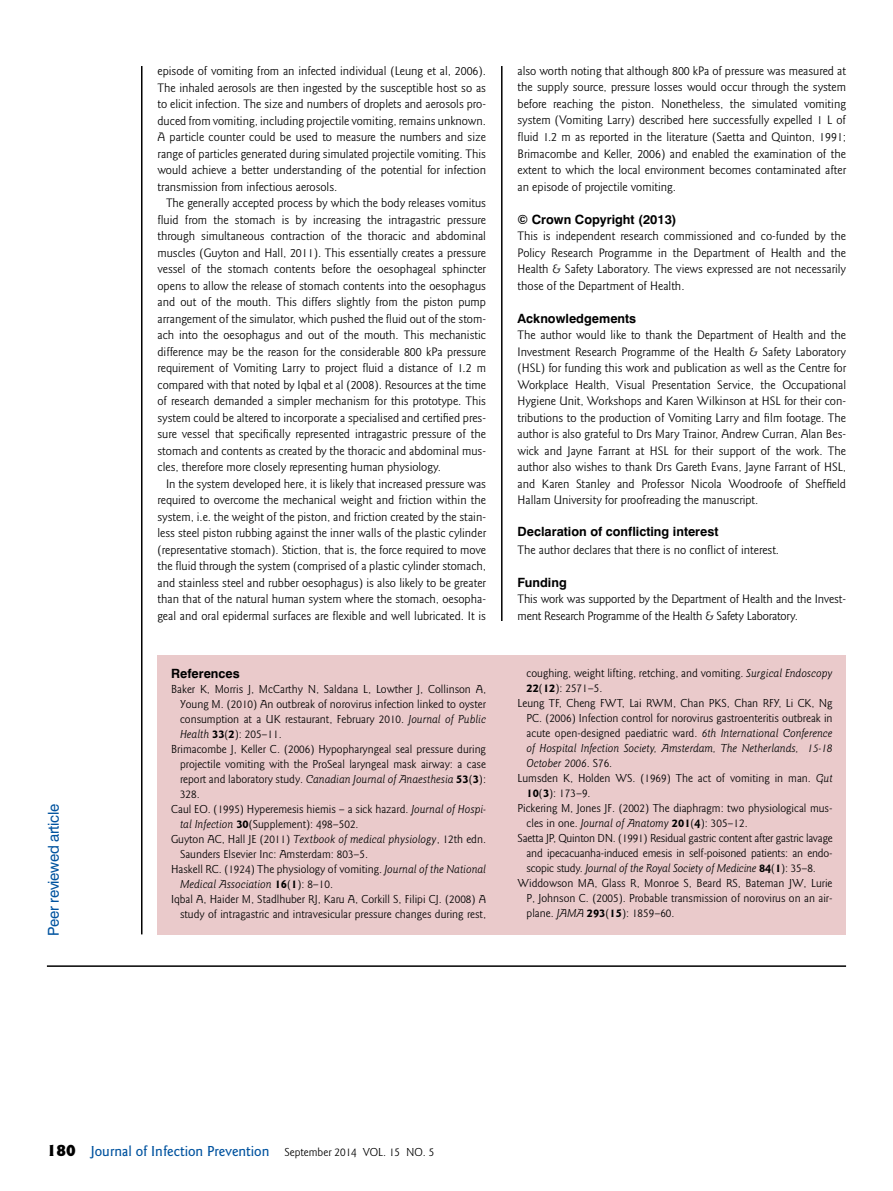
<style>
.page{position:relative;width:893px;height:1191px;background:#fff}
.page>*{position:absolute;margin:0;border:0;box-sizing:border-box;transform-origin:0 0}
.t1{font:500 15px "Goudy Sans Std";color:#00539f}
.t2{font:15px "Swiss 721 BT";letter-spacing:-.025em;color:#00539f}
.t3{font:12.75px/16.5px "Goudy Sans Std";color:#000;text-align:justify}
.t4{font:700 12.75px "Swiss 721 BT";color:#000}
.t5{font:12px "Goudy Sans Std";color:#000}
.t6{font:italic 12px "Goudy Sans Std";color:#000}
.s1{font-style:italic}
.s2{font-weight:700}
.s3{font-weight:700;font-style:normal}
.s4{font-style:normal}
.s5{font-weight:900;font-size:18px;color:#000}
.s6{font-weight:400;font-size:12px;color:#000}
</style>
<div class="page">
<hr style="left:141px;top:66px;width:1px;height:868px;background:#000">
<hr style="left:501px;top:66px;width:1px;height:555px;background:#000">
<hr style="left:47px;top:965px;width:799px;height:2px;background:#000">
<div style="left:158px;top:654px;width:688px;height:280px;background:#eacacb"></div>
<p class="t2" style="left:45px;top:935px;width:133px;rotate:-90deg">Peer reviewed article</p>
<p class="t3" style="left:157px;top:63px;width:330px">episode of vomiting from an infected individual (Leung et al, 2006).<br>The inhaled aerosols are then ingested by the susceptible host so as to elicit infection. The size and numbers of droplets and aerosols pro&shy;duced from vomiting, including projectile vomiting, remains unknown.<br>A particle counter could be used to measure the numbers and size range of particles generated during simulated projectile vomiting. This would achieve a better understanding of the potential for infection transmission from infectious aerosols.</p>
<p class="t3" style="left:157px;top:195px;width:330px;text-indent:9px">The generally accepted process by which the body releases vomitus fluid from the stomach is by increasing the intragastric pressure through simultaneous contraction of the thoracic and abdominal muscles (Guyton and Hall, 2011). This essentially creates a pressure vessel of the stomach contents before the oesophageal sphincter opens to allow the release of stomach contents into the oesophagus and out of the mouth. This differs slightly from the piston pump arrangement of the simulator, which pushed the fluid out of the stom&shy;ach into the oesophagus and out of the mouth. This mechanistic difference may be the reason for the considerable 800 kPa pressure requirement of Vomiting Larry to project fluid a distance of 1.2 m compared with that noted by Iqbal et al (2008). Resources at the time of research demanded a simpler mechanism for this prototype. This system could be altered to incorporate a specialised and certified pres&shy;sure vessel that specifically represented intragastric pressure of the stomach and contents as created by the thoracic and abdominal mus&shy;cles, therefore more closely representing human physiology.</p>
<p class="t3" style="left:157px;top:475px;width:330px;text-indent:9px">In the system developed here, it is likely that increased pressure was required to overcome the mechanical weight and friction within the system, i.e. the weight of the piston, and friction created by the stain&shy;less steel piston rubbing against the inner walls of the plastic cylinder (representative stomach). Stiction, that is, the force required to move the fluid through the system (comprised of a plastic cylinder stomach, and stainless steel and rubber oesophagus) is also likely to be greater than that of the natural human system where the stomach, oesopha&shy;geal and oral epidermal surfaces are flexible and well lubricated. It is</p>
<p class="t4" style="left:171px;top:666px;width:70px">References</p>
<p class="t5" style="left:171px;top:682px;width:317px">Baker K, Morris J, McCarthy N, Saldana L, Lowther J, Collinson A,</p>
<p class="t5" style="left:180px;top:697px;width:307px">Young M. (2010) An outbreak of norovirus infection linked to oyster</p>
<p class="t5" style="left:180px;top:712px;width:307px">consumption at a UK restaurant, February 2010. <span class="s1">Journal of Public</span></p>
<p class="t5" style="left:180px;top:727px;width:103px"><span class="s1">Health</span> <span class="s2">33</span>(<span class="s2">2</span>): 205–11.</p>
<p class="t5" style="left:171px;top:742px;width:316px">Brimacombe J, Keller C. (2006) Hypopharyngeal seal pressure during</p>
<p class="t5" style="left:180px;top:757px;width:307px">projectile vomiting with the ProSeal laryngeal mask airway: a case</p>
<p class="t5" style="left:180px;top:772px;width:307px">report and laboratory study. <span class="s1">Canadian Journal of Anaesthesia</span> <span class="s2">53</span>(<span class="s2">3</span>):</p>
<p class="t5" style="left:180px;top:787px;width:21px">328.</p>
<p class="t5" style="left:171px;top:802px;width:316px">Caul EO. (1995) Hyperemesis hiemis – a sick hazard. <span class="s1">Journal of Hospi-</span></p>
<p class="t5" style="left:180px;top:817px;width:180px"><span class="s1">tal Infection</span> <span class="s2">30</span>(Supplement): 498–502.</p>
<p class="t5" style="left:171px;top:832px;width:317px">Guyton AC, Hall JE (2011) <span class="s1">Textbook of medical physiology</span>, 12th edn.</p>
<p class="t5" style="left:180px;top:847px;width:190px">Saunders Elsevier Inc: Amsterdam: 803–5.</p>
<p class="t5" style="left:171px;top:862px;width:316px">Haskell RC. (1924) The physiology of vomiting. <span class="s1">Journal of the National</span></p>
<p class="t6" style="left:180px;top:878px;width:155px">Medical Association <span class="s3">16</span><span class="s4">(</span><span class="s3">1</span><span class="s4">): 8–10.</span></p>
<p class="t5" style="left:171px;top:892px;width:316px">Iqbal A, Haider M, Stadlhuber RJ, Karu A, Corkill S, Filipi CJ. (2008) A</p>
<p class="t5" style="left:180px;top:907px;width:308px">study of intragastric and intravesicular pressure changes during rest,</p>
<p class="t3" style="left:517px;top:63px;width:330px">also worth noting that although 800 kPa of pressure was measured at the supply source, pressure losses would occur through the system before reaching the piston. Nonetheless, the simulated vomiting system (Vomiting Larry) described here successfully expelled 1 L of fluid 1.2 m as reported in the literature (Saetta and Quinton, 1991; Brimacombe and Keller, 2006) and enabled the examination of the extent to which the local environment becomes contaminated after an episode of projectile vomiting.</p>
<p class="t4" style="left:517px;top:211px;width:161px">© Crown Copyright (2013)</p>
<p class="t3" style="left:517px;top:228px;width:330px">This is independent research commissioned and co-funded by the Policy Research Programme in the Department of Health and the Health &amp; Safety Laboratory. The views expressed are not necessarily those of the Department of Health.</p>
<p class="t4" style="left:517px;top:310px;width:120px">Acknowledgements</p>
<p class="t3" style="left:517px;top:327px;width:330px">The author would like to thank the Department of Health and the Investment Research Programme of the Health &amp; Safety Laboratory (HSL) for funding this work and publication as well as the Centre for Workplace Health, Visual Presentation Service, the Occupational Hygiene Unit, Workshops and Karen Wilkinson at HSL for their con&shy;tributions to the production of Vomiting Larry and film footage. The author is also grateful to Drs Mary Trainor, Andrew Curran, Alan Bes&shy;wick and Jayne Farrant at HSL for their support of the work. The author also wishes to thank Drs Gareth Evans, Jayne Farrant of HSL, and Karen Stanley and Professor Nicola Woodroofe of Sheffield Hallam University for proofreading the manuscript.</p>
<p class="t4" style="left:517px;top:523px;width:202px">Declaration of conflicting interest</p>
<p class="t3" style="left:517px;top:541px;width:263px">The author declares that there is no conflict of interest.</p>
<p class="t4" style="left:517px;top:574px;width:51px">Funding</p>
<p class="t3" style="left:517px;top:591px;width:330px">This work was supported by the Department of Health and the Invest&shy;ment Research Programme of the Health &amp; Safety Laboratory.</p>
<p class="t5" style="left:526px;top:666px;width:308px">coughing, weight lifting, retching, and vomiting. <span class="s1">Surgical Endoscopy</span></p>
<p class="t5" style="left:526px;top:681px;width:77px"><span class="s2">22</span>(<span class="s2">12</span>): 2571–5.</p>
<p class="t5" style="left:517px;top:696px;width:316px">Leung TF, Cheng FWT, Lai RWM, Chan PKS, Chan RFY, Li CK, Ng</p>
<p class="t5" style="left:526px;top:711px;width:308px">PC. (2006) Infection control for norovirus gastroenteritis outbreak in</p>
<p class="t5" style="left:526px;top:726px;width:307px">acute open-designed paediatric ward. <span class="s1">6th International Conference</span></p>
<p class="t6" style="left:526px;top:741px;width:307px">of Hospital Infection Society, Amsterdam, The Netherlands, 15-18</p>
<p class="t6" style="left:526px;top:756px;width:87px">October 2006<span class="s4">. S76.</span></p>
<p class="t5" style="left:517px;top:771px;width:317px">Lumsden K, Holden WS. (1969) The act of vomiting in man. <span class="s1">Gut</span></p>
<p class="t5" style="left:526px;top:786px;width:66px"><span class="s2">10</span>(<span class="s2">3</span>): 173–9.</p>
<p class="t5" style="left:517px;top:801px;width:316px">Pickering M, Jones JF. (2002) The diaphragm: two physiological mus-</p>
<p class="t5" style="left:526px;top:816px;width:223px">cles in one. <span class="s1">Journal of Anatomy</span> <span class="s2">201</span>(<span class="s2">4</span>): 305–12.</p>
<p class="t5" style="left:517px;top:831px;width:317px">Saetta JP, Quinton DN. (1991) Residual gastric content after gastric lavage</p>
<p class="t5" style="left:526px;top:846px;width:308px">and ipecacuanha-induced emesis in self-poisoned patients: an endo-</p>
<p class="t6" style="left:526px;top:861px;width:291px"><span class="s4">scopic study.</span> Journal of the Royal Society of Medicine <span class="s3">84</span><span class="s4">(</span><span class="s3">1</span><span class="s4">): 35–8.</span></p>
<p class="t5" style="left:517px;top:876px;width:316px">Widdowson MA, Glass R, Monroe S, Beard RS, Bateman JW, Lurie</p>
<p class="t5" style="left:526px;top:891px;width:307px">P, Johnson C. (2005). Probable transmission of norovirus on an air-</p>
<p class="t5" style="left:526px;top:906px;width:149px">plane. <span class="s1">JAMA</span> <span class="s2">293</span>(<span class="s2">15</span>): 1859–60.</p>
<p class="t1" style="left:47px;top:1142px;width:389px"><span class="s5">180</span> Journal of Infection Prevention <span class="s6">September 2014 VOL. 15 NO. 5</span></p>
</div>
